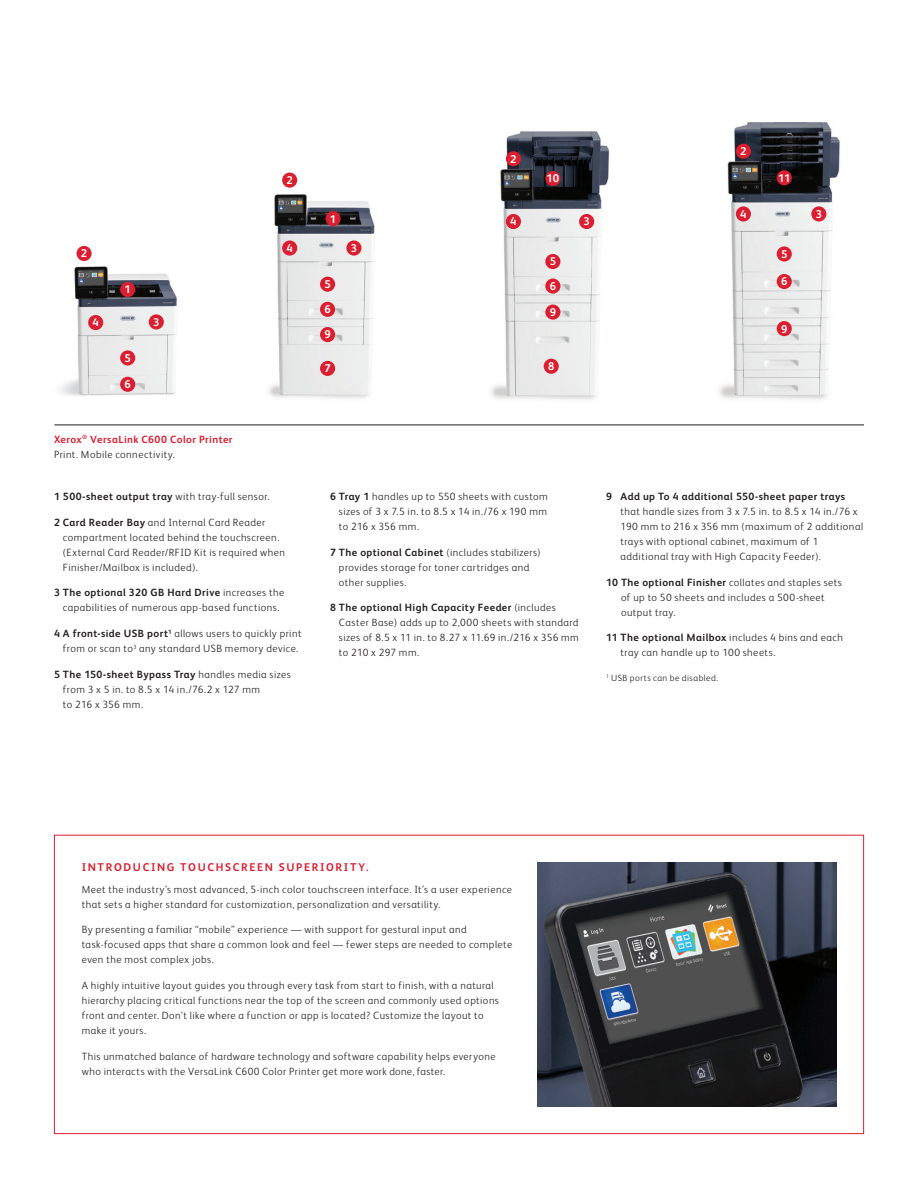
<style>
.page{position:relative;width:918px;height:1188px;background:#fff}
.page>*{position:absolute;margin:0;border:0;box-sizing:border-box;transform-origin:0 0}
.Body_Subhead_8_5_12{font:700 11.25px "Xerox Sans";letter-spacing:.145em;color:#db1e30}
.t1{font:700 11.25px "Xerox Sans";color:#fff}
.Body_Text_7_10{font:300 10.5px/15px "Xerox Sans";letter-spacing:.045em;color:#231f20}
.Body_Text_7_10-2{font:700 10.5px "Xerox Sans";letter-spacing:.04em;color:#231f20}
.Body_Text_7_10-3{font:700 10.5px "Xerox Sans";letter-spacing:.04em;color:#db1e30}
.Body_Text_7_10-4{font:300 9px "Xerox Sans";letter-spacing:.05em;color:#231f20}
.s1{font-weight:300}
.s2{font-weight:700}
</style>
<div class="page">
<img style="left:54px;top:256px;width:134px;height:169px">
<img style="left:210px;top:172px;width:225px;height:253px">
<img style="left:435px;top:131px;width:232px;height:294px">
<img style="left:676px;top:122px;width:188px;height:303px">
<img style="left:538px;top:863px;width:298px;height:243px">
<div style="left:120px;top:282px;width:15px;height:15px;background:#db1e30;border-radius:50%"></div>
<div style="left:120px;top:350px;width:15px;height:16px;background:#db1e30;border-radius:50%"></div>
<div style="left:320px;top:327px;width:15px;height:15px;background:#db1e30;border-radius:50%"></div>
<div style="left:545px;top:305px;width:15px;height:15px;background:#db1e30;border-radius:50%"></div>
<div style="left:777px;top:321px;width:15px;height:15px;background:#db1e30;border-radius:50%"></div>
<div style="left:544px;top:359px;width:15px;height:15px;background:#db1e30;border-radius:50%"></div>
<div style="left:320px;top:302px;width:15px;height:15px;background:#db1e30;border-radius:50%"></div>
<div style="left:545px;top:279px;width:15px;height:15px;background:#db1e30;border-radius:50%"></div>
<div style="left:777px;top:274px;width:15px;height:15px;background:#db1e30;border-radius:50%"></div>
<div style="left:320px;top:277px;width:15px;height:15px;background:#db1e30;border-radius:50%"></div>
<div style="left:346px;top:240px;width:16px;height:16px;background:#db1e30;border-radius:50%"></div>
<div style="left:579px;top:214px;width:15px;height:15px;background:#db1e30;border-radius:50%"></div>
<div style="left:811px;top:206px;width:15px;height:16px;background:#db1e30;border-radius:50%"></div>
<div style="left:149px;top:314px;width:15px;height:16px;background:#db1e30;border-radius:50%"></div>
<div style="left:545px;top:254px;width:15px;height:15px;background:#db1e30;border-radius:50%"></div>
<div style="left:777px;top:246px;width:15px;height:16px;background:#db1e30;border-radius:50%"></div>
<div style="left:325px;top:211px;width:16px;height:15px;background:#db1e30;border-radius:50%"></div>
<div style="left:545px;top:171px;width:15px;height:15px;background:#db1e30;border-radius:50%"></div>
<div style="left:777px;top:170px;width:15px;height:15px;background:#db1e30;border-radius:50%"></div>
<div style="left:282px;top:240px;width:15px;height:16px;background:#db1e30;border-radius:50%"></div>
<div style="left:506px;top:214px;width:15px;height:15px;background:#db1e30;border-radius:50%"></div>
<div style="left:736px;top:206px;width:15px;height:16px;background:#db1e30;border-radius:50%"></div>
<div style="left:282px;top:173px;width:15px;height:15px;background:#db1e30;border-radius:50%"></div>
<div style="left:77px;top:246px;width:15px;height:15px;background:#db1e30;border-radius:50%"></div>
<div style="left:506px;top:151px;width:15px;height:15px;background:#db1e30;border-radius:50%"></div>
<div style="left:736px;top:144px;width:15px;height:15px;background:#db1e30;border-radius:50%"></div>
<div style="left:120px;top:377px;width:15px;height:15px;background:#db1e30;border-radius:50%"></div>
<div style="left:320px;top:361px;width:15px;height:15px;background:#db1e30;border-radius:50%"></div>
<div style="left:88px;top:315px;width:15px;height:15px;background:#db1e30;border-radius:50%"></div>
<hr style="left:54px;top:425px;width:810px;height:1px;background:#231f20">
<p class="t1" style="left:81px;top:246px;width:8px">2</p>
<p class="t1" style="left:93px;top:315px;width:8px">4</p>
<p class="t1" style="left:124px;top:282px;width:8px">1</p>
<p class="t1" style="left:124px;top:350px;width:8px">5</p>
<p class="t1" style="left:124px;top:377px;width:8px">6</p>
<p class="t1" style="left:153px;top:314px;width:8px">3</p>
<p class="Body_Text_7_10-3" style="left:54px;top:432px;width:180px">Xerox<sup>®</sup> VersaLink C600 Color Printer</p>
<p class="Body_Text_7_10" style="left:54px;top:446px;width:122px">Print. Mobile connectivity.</p>
<p class="t1" style="left:286px;top:172px;width:8px">2</p>
<p class="t1" style="left:286px;top:240px;width:8px">4</p>
<p class="Body_Text_7_10-2" style="left:54px;top:489px;width:217px">1 500-sheet output tray <span class="s1">with tray-full sensor.</span></p>
<p class="Body_Text_7_10" style="left:63px;top:514px;width:224px;text-indent:-9px"><span class="s2">2 Card Reader Bay</span> and Internal Card Reader compartment located behind the touchscreen. (External Card Reader/RFID Kit is required when Finisher/Mailbox is included).</p>
<p class="Body_Text_7_10" style="left:54px;top:585px;width:232px;text-align:center"><span class="s2">3 The optional 320 GB Hard Drive</span> increases the capabilities of numerous app-based functions.</p>
<p class="Body_Text_7_10" style="left:54px;top:626px;width:249px;text-align:center"><span class="s2">4 A front-side USB port</span><sup>1</sup> allows users to quickly print from or scan to<sup>3</sup> any standard USB memory device.</p>
<p class="Body_Text_7_10" style="left:63px;top:666px;width:229px;text-indent:-9px"><span class="s2">5 The 150-sheet Bypass Tray</span> handles media sizes from 3 x 5 in. to 8.5 x 14 in./76.2 x 127 mm<br>to 216 x 356 mm.</p>
<p class="t1" style="left:330px;top:211px;width:8px">1</p>
<p class="t1" style="left:351px;top:240px;width:8px">3</p>
<p class="t1" style="left:510px;top:151px;width:8px">2</p>
<p class="t1" style="left:510px;top:214px;width:8px">4</p>
<p class="t1" style="left:740px;top:144px;width:8px">2</p>
<p class="t1" style="left:547px;top:171px;width:14px">10</p>
<p class="t1" style="left:778px;top:170px;width:14px">11</p>
<p class="t1" style="left:550px;top:254px;width:8px">5</p>
<p class="t1" style="left:583px;top:214px;width:8px">3</p>
<p class="t1" style="left:740px;top:206px;width:8px">4</p>
<p class="t1" style="left:781px;top:246px;width:8px">5</p>
<p class="t1" style="left:324px;top:277px;width:8px">5</p>
<p class="t1" style="left:781px;top:274px;width:8px">6</p>
<p class="t1" style="left:550px;top:278px;width:8px">6</p>
<p class="t1" style="left:324px;top:302px;width:8px">6</p>
<p class="t1" style="left:550px;top:304px;width:8px">9</p>
<p class="t1" style="left:324px;top:327px;width:8px">9</p>
<p class="t1" style="left:781px;top:321px;width:8px">9</p>
<p class="t1" style="left:324px;top:361px;width:8px">7</p>
<p class="t1" style="left:548px;top:359px;width:8px">8</p>
<p class="t1" style="left:816px;top:206px;width:8px">3</p>
<p class="Body_Text_7_10" style="left:339px;top:488px;width:210px;text-align:justify;text-indent:-9px"><span class="s2">6 Tray 1</span> handles up to 550 sheets with custom sizes of 3 x 7.5 in. to 8.5 x 14 in./76 x 190 mm to 216 x 356 mm.</p>
<p class="Body_Text_7_10" style="left:339px;top:544px;width:203px;text-indent:-9px"><span class="s2">7 The optional Cabinet</span> (includes stabilizers) provides storage for toner cartridges and other supplies.</p>
<p class="Body_Text_7_10" style="left:339px;top:600px;width:241px;text-indent:-9px"><span class="s2">8 The optional High Capacity Feeder</span> (includes Caster Base) adds up to 2,000 sheets with standard sizes of 8.5 x 11 in. to 8.27 x 11.69 in./216 x 356 mm to 210 x 297 mm.</p>
<p class="Body_Text_7_10" style="left:621px;top:488px;width:244px;text-indent:-15px"><span class="s2">9 Add up To 4 additional 550-sheet paper trays </span>that handle sizes from 3 x 7.5 in. to 8.5 x 14 in./76 x 190 mm to 216 x 356 mm (maximum of 2 additional trays with optional cabinet, maximum of 1 additional tray with High Capacity Feeder).</p>
<p class="Body_Text_7_10" style="left:621px;top:574px;width:222px;text-indent:-15px"><span class="s2">10 The optional Finisher</span> collates and staples sets of up to 50 sheets and includes a 500-sheet output tray.</p>
<p class="Body_Text_7_10" style="left:621px;top:630px;width:224px;text-indent:-15px"><span class="s2">11 The optional Mailbox</span> includes 4 bins and each tray can handle up to 100 sheets.</p>
<p class="Body_Text_7_10-4" style="left:606px;top:672px;width:114px"><sup>1</sup> USB ports can be disabled.</p>
<p class="Body_Subhead_8_5_12" style="left:82px;top:860px;width:288px">INTRODUCING TOUCHSCREEN SUPERIORITY.</p>
<p class="Body_Text_7_10" style="left:82px;top:881px;width:432px">Meet the industry’s most advanced, 5-inch color touchscreen interface. It’s a user experience that sets a higher standard for customization, personalization and versatility.</p>
<p class="Body_Text_7_10" style="left:82px;top:922px;width:432px">By presenting a familiar “mobile” experience — with support for gestural input and task-focused apps that share a common look and feel — fewer steps are needed to complete even the most complex jobs.</p>
<p class="Body_Text_7_10" style="left:82px;top:978px;width:419px">A highly intuitive layout guides you through every task from start to finish, with a natural hierarchy placing critical functions near the top of the screen and commonly used options front and center. Don’t like where a function or app is located? Customize the layout to make it yours.</p>
<p class="Body_Text_7_10" style="left:82px;top:1049px;width:415px">This unmatched balance of hardware technology and software capability helps everyone who interacts with the VersaLink C600 Color Printer get more work done, faster.</p>
</div>
